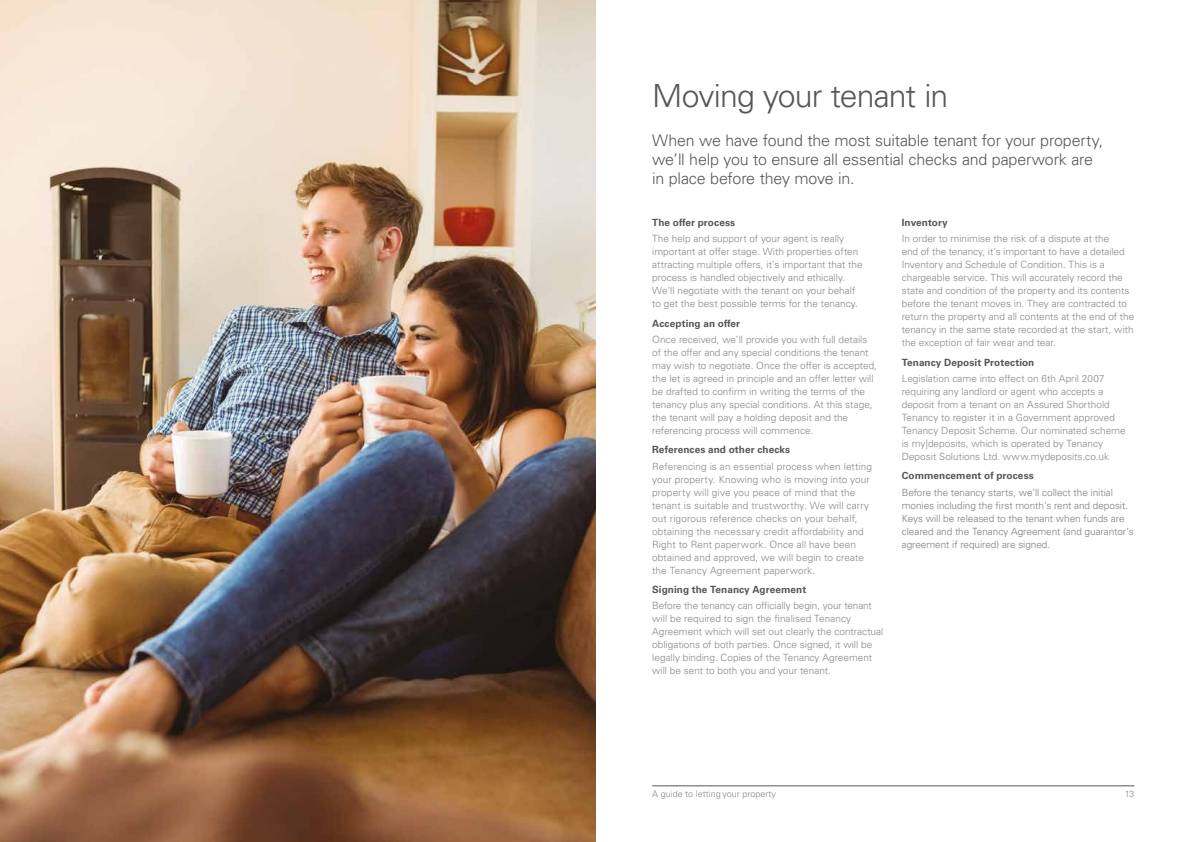
<style>
.page{position:relative;width:1191px;height:842px;background:#fff}
.page>*{position:absolute;margin:0;border:0;box-sizing:border-box;transform-origin:0 0}
.t1{font:300 32px "Univers LT Pro 45";letter-spacing:-.03em;color:#575756}
.t2{font:300 16px/19.2px "Univers LT Pro 45";letter-spacing:-.015em;color:#575756}
.t3{font:300 10px/13px "Univers LT Pro 45";color:#878787}
.t4{font:300 10px/13px "Univers LT Pro 45";letter-spacing:-.005em;color:#7e7e7d}
.t5{font:700 10px "Univers LT Pro 65";letter-spacing:.01em;color:#575756}
.t6{font:300 9px "Univers LT Pro 45";color:#878787}
</style>
<div class="page">
<hr style="left:652px;top:785px;width:482px;height:1px;background:#575756">
<img style="left:0;top:0;width:595px;height:842px">
<h1 class="t1" style="left:652px;top:75px;width:298px">Moving your tenant in</h1>
<h2 class="t2" style="left:652px;top:130px;width:452px">When we have found the most suitable tenant for your property, we’ll help you to ensure all essential checks and paperwork are in place before they move in.</h2>
<p class="t5" style="left:652px;top:215px;width:85px">The offer process</p>
<p class="t3" style="left:652px;top:232px;width:212px">The help and support of your agent is really important at offer stage. With properties often attracting multiple offers, it’s important that the process is handled objectively and ethically.<br>We’ll negotiate with the tenant on your behalf to get the best possible terms for the tenancy.</p>
<p class="t5" style="left:652px;top:316px;width:89px">Accepting an offer</p>
<p class="t3" style="left:652px;top:333px;width:226px">Once received, we’ll provide you with full details of the offer and any special conditions the tenant may wish to negotiate. Once the offer is accepted, the let is agreed in principle and an offer letter will be drafted to confirm in writing the terms of the tenancy plus any special conditions. At this stage, the tenant will pay a holding deposit and the referencing process will commence.</p>
<p class="t5" style="left:652px;top:443px;width:139px">References and other checks</p>
<p class="t3" style="left:652px;top:459px;width:221px">Referencing is an essential process when letting your property. Knowing who is moving into your property will give you peace of mind that the tenant is suitable and trustworthy. We will carry out rigorous reference checks on your behalf, obtaining the necessary credit affordability and Right to Rent paperwork. Once all have been obtained and approved, we will begin to create the Tenancy Agreement paperwork.</p>
<p class="t5" style="left:652px;top:583px;width:156px">Signing the Tenancy Agreement</p>
<p class="t3" style="left:652px;top:599px;width:233px">Before the tenancy can officially begin, your tenant will be required to sign the finalised Tenancy Agreement which will set out clearly the contractual obligations of both parties. Once signed, it will be legally binding. Copies of the Tenancy Agreement will be sent to both you and your tenant.</p>
<p class="t5" style="left:901px;top:215px;width:48px">Inventory</p>
<p class="t3" style="left:901px;top:232px;width:234px">In order to minimise the risk of a dispute at the<br>end of the tenancy, it’s important to have a detailed Inventory and Schedule of Condition. This is a chargeable service. This will accurately record the state and condition of the property and its contents before the tenant moves in. They are contracted to return the property and all contents at the end of the tenancy in the same state recorded at the start, with the exception of fair wear and tear.</p>
<p class="t5" style="left:901px;top:355px;width:134px">Tenancy Deposit Protection</p>
<p class="t3" style="left:901px;top:372px;width:225px">Legislation came into effect on 6th April 2007 requiring any landlord or agent who accepts a deposit from a tenant on an Assured Shorthold Tenancy to register it in a Government approved Tenancy Deposit Scheme. Our nominated scheme is my|deposits, which is operated by Tenancy Deposit Solutions Ltd. www.mydeposits.co.uk</p>
<p class="t5" style="left:901px;top:469px;width:134px">Commencement of process</p>
<p class="t4" style="left:901px;top:485px;width:233px">Before the tenancy starts, we’ll collect the initial monies including the first month’s rent and deposit.<br>Keys will be released to the tenant when funds are cleared and the Tenancy Agreement (and guarantor’s agreement if required) are signed.</p>
<p class="t6" style="left:652px;top:788px;width:125px">A guide to letting your property</p>
<p class="t6" style="left:1124px;top:788px;width:11px">13</p>
</div>
